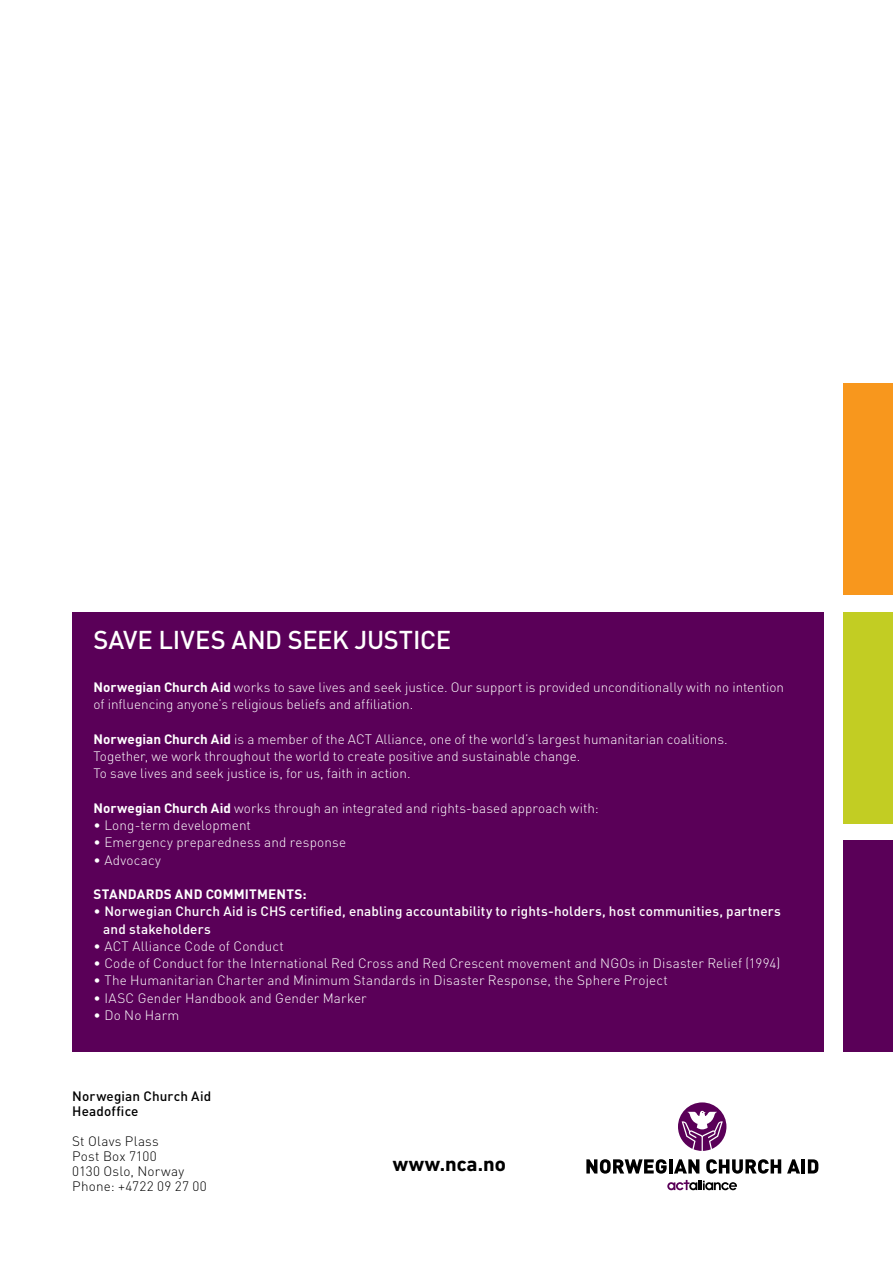
<style>
.page{position:relative;width:893px;height:1263px;background:#fff}
.page>*{position:absolute;margin:0;border:0;box-sizing:border-box;transform-origin:0 0}
.t1{font:500 25.5px "DIN";letter-spacing:-.01em;color:#fff}
.t2{font:700 21px "DIN Next LT Pro";color:#000}
.t3{font:300 13.5px/17.2px "DIN";letter-spacing:.005em;color:#fff}
.t4{font:500 13.5px/17.2px "DIN";letter-spacing:.01em;color:#fff}
.t5{font:300 13.5px/15px "DIN";letter-spacing:.015em;color:#000}
.t6{font:500 13.5px/15px "DIN";letter-spacing:.01em;color:#000}
.t7{font:700 13.5px "DIN";letter-spacing:.015em;color:#fff}
.t8{font:300 13.5px "DIN";letter-spacing:.025em;color:#fff}
.s1{font-weight:700}
.s2{font-weight:300}
</style>
<div class="page">
<div style="left:843px;top:841px;width:50px;height:211px;background:#5a0058"></div>
<div style="left:843px;top:612px;width:50px;height:211px;background:#c2cd23"></div>
<div style="left:843px;top:383px;width:50px;height:211px;background:#f8971d"></div>
<div style="left:72px;top:612px;width:751px;height:440px;background:#5a0058"></div>
<svg style="left:586px;top:1159px;width:81px;height:15px"></svg>
<hr style="left:669px;top:1159px;width:3px;height:14px;background:#000">
<svg style="left:674px;top:1159px;width:25px;height:14px"></svg>
<svg style="left:706px;top:1159px;width:75px;height:15px"></svg>
<svg style="left:787px;top:1159px;width:13px;height:14px"></svg>
<hr style="left:801px;top:1159px;width:4px;height:14px;background:#000">
<svg style="left:808px;top:1159px;width:11px;height:14px"></svg>
<svg style="left:667px;top:1180px;width:70px;height:10px"></svg>
<svg style="left:678px;top:1102px;width:48px;height:49px"></svg>
<h1 class="t1" style="left:94px;top:631px;width:359px">SAVE LIVES AND SEEK JUSTICE</h1>
<p class="t3" style="left:94px;top:680px;width:692px"><span class="s1">Norwegian Church Aid</span> works to save lives and seek justice. Our support is provided unconditionally with no intention of influencing anyone’s religious beliefs and affiliation.</p>
<p class="t3" style="left:94px;top:731px;width:636px"><span class="s1">Norwegian Church Aid</span> is a member of the ACT Alliance, one of the world’s largest humanitarian coalitions.<br>Together, we work throughout the world to create positive and sustainable change.<br>To save lives and seek justice is, for us, faith in action.</p>
<p class="t3" style="left:94px;top:800px;width:507px"><span class="s1">Norwegian Church Aid</span> works through an integrated and rights-based approach with:</p>
<p class="t3" style="left:94px;top:818px;width:159px">• Long-term development</p>
<p class="t3" style="left:94px;top:835px;width:254px">• Emergency preparedness and response</p>
<p class="t8" style="left:94px;top:854px;width:69px">• Advocacy</p>
<p class="t7" style="left:94px;top:889px;width:215px">STANDARDS AND COMMITMENTS:</p>
<p class="t4" style="left:103px;top:904px;width:679px;text-indent:-10px"><span class="s2">•</span> Norwegian Church Aid is CHS certified, enabling accountability to rights-holders, host communities, partners and stakeholders</p>
<p class="t3" style="left:94px;top:938px;width:192px">• ACT Alliance Code of Conduct</p>
<p class="t3" style="left:94px;top:956px;width:688px">• Code of Conduct for the International Red Cross and Red Crescent movement and NGOs in Disaster Relief (1994)</p>
<p class="t3" style="left:94px;top:973px;width:576px">• The Humanitarian Charter and Minimum Standards in Disaster Response, the Sphere Project</p>
<p class="t3" style="left:94px;top:990px;width:275px">• IASC Gender Handbook and Gender Marker</p>
<p class="t3" style="left:94px;top:1007px;width:87px">• Do No Harm</p>
<p class="t6" style="left:72px;top:1090px;width:141px">Norwegian Church Aid<br>Headoffice</p>
<p class="t5" style="left:72px;top:1134px;width:136px">St Olavs Plass<br>Post Box 7100<br>0130 Oslo, Norway<br>Phone: +4722 09 27 00</p>
<h2 class="t2" style="left:392px;top:1155px;width:115px">www.nca.no</h2>
</div>
